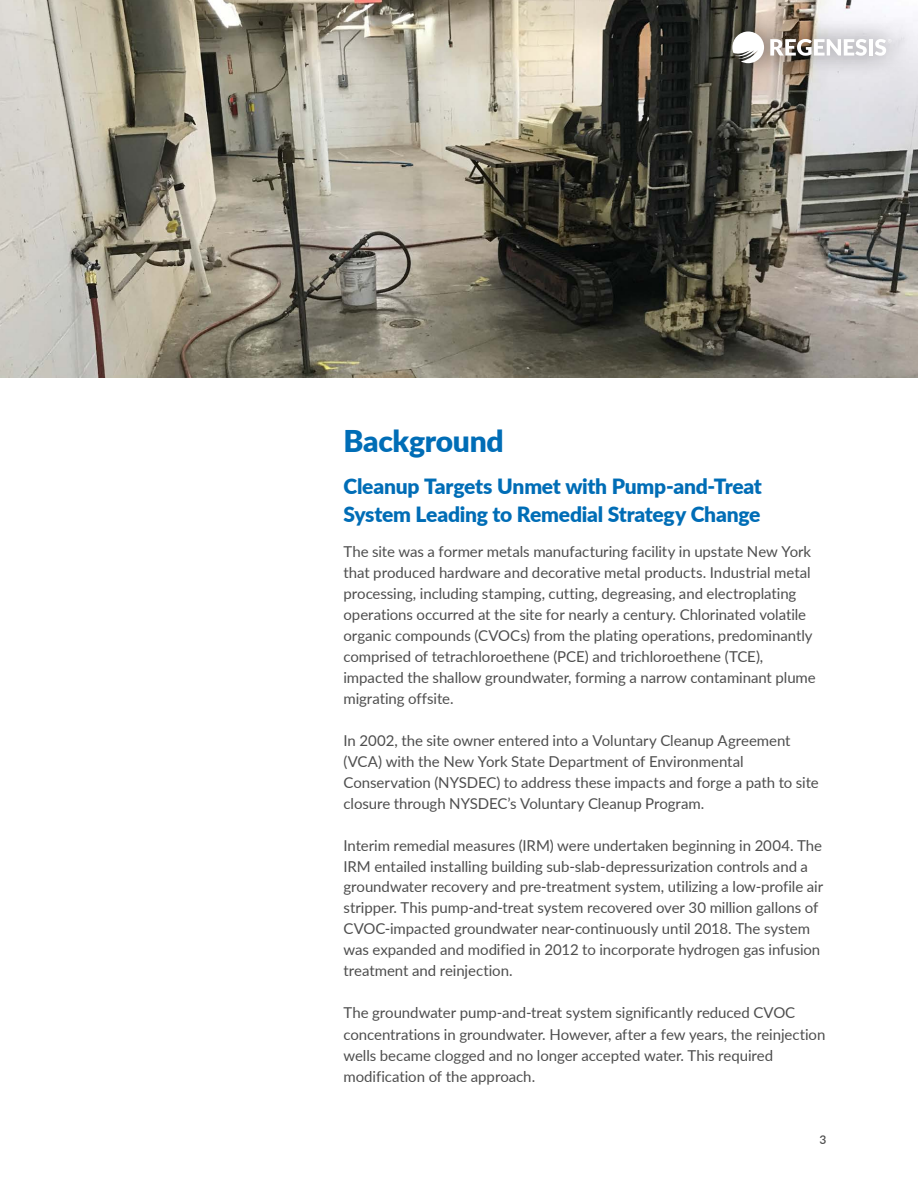
<style>
.page{position:relative;width:918px;height:1188px;background:#fff}
.page>*{position:absolute;margin:0;border:0;box-sizing:border-box;transform-origin:0 0}
.t1{font:900 30px "Lato";letter-spacing:-.015em;color:#006db6}
.t2{font:900 21px/28.5px "Lato";letter-spacing:-.01em;color:#006db6}
.t3{font:15px/21px "Lato";letter-spacing:-.005em;color:#4e4e4e}
.t4{font:600 12px "Lato";color:#4e4e4e}
</style>
<div class="page">
<img style="left:0;top:0;width:918px;height:378px">
<div style="left:710px;top:10px;width:200px;height:75px;background:#000;opacity:.55"></div>
<svg style="left:732px;top:32px;width:32px;height:31px"></svg>
<svg style="left:770px;top:39px;width:97px;height:17px"></svg>
<hr style="left:869px;top:39px;width:4px;height:17px;background:#fff">
<svg style="left:875px;top:39px;width:17px;height:17px"></svg>
<h1 class="t1" style="left:344px;top:418px;width:162px">Background</h1>
<h2 class="t2" style="left:344px;top:471px;width:420px">Cleanup Targets Unmet with Pump-and-Treat<br>System Leading to Remedial Strategy Change</h2>
<p class="t3" style="left:344px;top:540px;width:474px">The site was a former metals manufacturing facility in upstate New York that produced hardware and decorative metal products. Industrial metal processing, including stamping, cutting, degreasing, and electroplating operations occurred at the site for nearly a century. Chlorinated volatile organic compounds (CVOCs) from the plating operations, predominantly comprised of tetrachloroethene (PCE) and trichloroethene (TCE), impacted the shallow groundwater, forming a narrow contaminant plume migrating offsite.</p>
<p class="t3" style="left:344px;top:729px;width:477px">In 2002, the site owner entered into a Voluntary Cleanup Agreement (VCA) with the New York State Department of Environmental Conservation (NYSDEC) to address these impacts and forge a path to site closure through NYSDEC’s Voluntary Cleanup Program.</p>
<p class="t3" style="left:344px;top:834px;width:481px">Interim remedial measures (IRM) were undertaken beginning in 2004. The IRM entailed installing building sub-slab-depressurization controls and a groundwater recovery and pre-treatment system, utilizing a low-profile air stripper. This pump-and-treat system recovered over 30 million gallons of CVOC-impacted groundwater near-continuously until 2018. The system was expanded and modified in 2012 to incorporate hydrogen gas infusion treatment and reinjection.</p>
<p class="t3" style="left:344px;top:1002px;width:483px">The groundwater pump-and-treat system significantly reduced CVOC concentrations in groundwater. However, after a few years, the reinjection wells became clogged and no longer accepted water. This required modification of the approach.</p>
<p class="t4" style="left:820px;top:1131px;width:8px">3</p>
</div>
